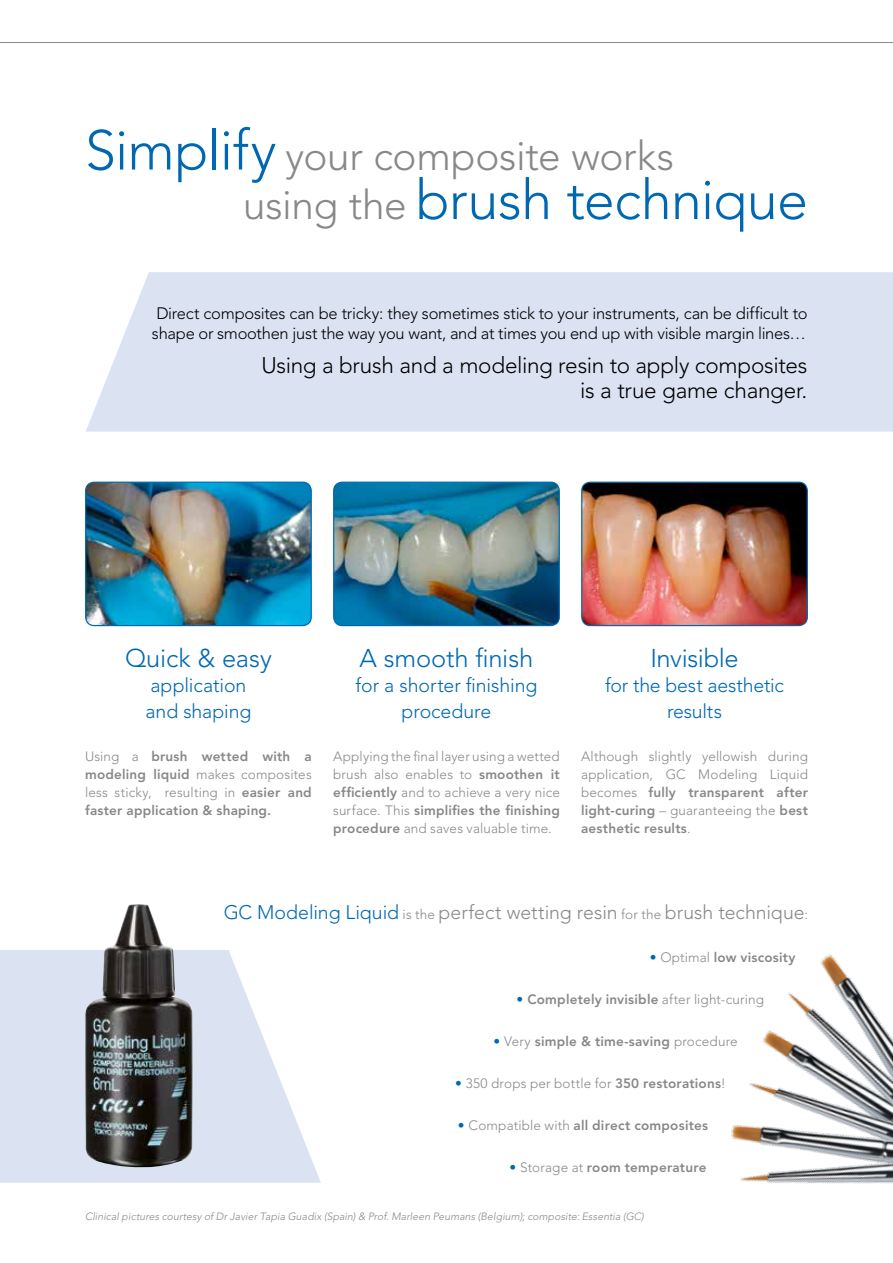
<style>
.page{position:relative;width:893px;height:1263px;background:#fff}
.page>*{position:absolute;margin:0;border:0;box-sizing:border-box;transform-origin:0 0}
.t1{font:300 55.5px "Avenir LT Std";letter-spacing:-.01em;color:#0068b3}
.t2{font:300 40.5px "Avenir LT Std";letter-spacing:-.005em;color:#878988}
.t3{font:300 25.5px "Avenir LT Std";letter-spacing:-.01em;color:#0068b3}
.t4{font:300 22.5px/25.5px "Avenir LT Std";letter-spacing:-.015em;color:#000;text-align:right}
.t5{font:300 19.5px/25.5px "Avenir LT Std";letter-spacing:-.005em;color:#0068b3;text-align:center}
.t6{font:300 19.5px "Avenir LT Std";letter-spacing:-.005em;color:#878988}
.t7{font:300 16.5px/19.5px "Avenir LT Std";letter-spacing:-.015em;color:#000}
.t8{font:300 13.5px/18px "Avenir LT Std";letter-spacing:.01em;color:#878988;text-align:justify}
.t9{font:800 13.5px/18px "Avenir LT Std";letter-spacing:.015em;color:#878988;text-align:justify}
.t10{font:italic 300 10.5px "Avenir LT Std";letter-spacing:.005em;color:#878988}
.s1{font-size:55.5px;color:#0068b3}
.s2{font-size:40.5px;color:#878988}
.s3{font-weight:300}
.s4{font-weight:800}
.s5{color:#0068b3}
.s6{font-size:13.5px}
.s7{font-weight:800;color:#0068b3}
</style>
<div class="page">
<img style="left:762px;top:954px;width:131px;height:94px">
<img style="left:749px;top:1048px;width:144px;height:61px">
<img style="left:731px;top:1109px;width:162px;height:47px">
<img style="left:740px;top:1156px;width:153px;height:28px">
<svg style="left:0;top:950px;width:321px;height:233px;fill:#dbe3f3"></svg>
<svg style="left:0;top:42px;width:893px;height:1px"></svg>
<img style="left:86px;top:482px;width:225px;height:143px">
<div style="left:85px;top:482px;width:227px;height:144px;border:1px solid #0068b3;border-radius:9px"></div>
<img style="left:334px;top:482px;width:225px;height:143px">
<div style="left:333px;top:482px;width:227px;height:144px;border:1px solid #0068b3;border-radius:9px"></div>
<img style="left:582px;top:482px;width:225px;height:143px">
<div style="left:581px;top:482px;width:227px;height:144px;border:1px solid #0068b3;border-radius:9px"></div>
<img style="left:84px;top:904px;width:109px;height:264px">
<div style="left:86px;top:272px;width:807px;height:160px;background:#dbe3f3"></div>
<h2 class="t2" style="left:85px;top:132px;width:590px"><span class="s1">Simplify</span> your composite works</h2>
<h1 class="t1" style="left:243px;top:167px;width:566px"><span class="s2">using the</span> brush technique</h1>
<p class="t7" style="left:152px;top:304px;width:657px">Direct composites can be tricky: they sometimes stick to your instruments, can be difficult to shape or smoothen just the way you want, and at times you end up with visible margin lines…</p>
<h3 class="t4" style="left:261px;top:352px;width:547px">Using a brush and a modeling resin to apply composites is a true game changer.</h3>
<h3 class="t3" style="left:125px;top:643px;width:148px">Quick &amp; easy</h3>
<h3 class="t5" style="left:145px;top:673px;width:107px;text-align:left">application and shaping</h3>
<p class="t9" style="left:85px;top:747px;width:228px"><span class="s3">Using a</span> brush wetted with a modeling liquid <span class="s3">makes composites less sticky, resulting in</span> easier and faster application &amp; shaping.</p>
<h3 class="t3" style="left:360px;top:643px;width:175px">A smooth finish</h3>
<h3 class="t5" style="left:356px;top:673px;width:183px">for a shorter finishing procedure</h3>
<p class="t8" style="left:333px;top:748px;width:228px">Applying the final layer using a wetted brush also enables to <span class="s4">smoothen it efficiently</span> and to achieve a very nice surface. This <span class="s4">simplifies the finishing procedure</span> and saves valuable time.</p>
<h3 class="t3" style="left:650px;top:643px;width:90px">Invisible</h3>
<h3 class="t5" style="left:605px;top:673px;width:180px">for the best aesthetic results</h3>
<p class="t8" style="left:581px;top:748px;width:228px">Although slightly yellowish during application, GC Modeling Liquid becomes <span class="s4">fully transparent after light-curing</span> – guaranteeing the <span class="s4">best aesthetic results</span>.</p>
<h3 class="t6" style="left:224px;top:901px;width:586px"><span class="s5">GC Modeling Liquid</span> <span class="s6">is the</span> perfect wetting resin <span class="s6">for the</span> brush technique<span class="s6">:</span></h3>
<p class="t9" style="left:650px;top:948px;width:147px"><span class="s5">•</span> <span class="s3">Optimal</span> low viscosity</p>
<p class="t9" style="left:517px;top:990px;width:249px"><span class="s5">•</span> Completely invisible <span class="s3">after light-curing</span></p>
<p class="t9" style="left:493px;top:1032px;width:246px"><span class="s5">•</span> <span class="s3">Very</span> simple &amp; time-saving <span class="s3">procedure</span></p>
<p class="t8" style="left:455px;top:1074px;width:272px"><span class="s7">•</span> 350 drops per bottle for <span class="s4">350 restorations</span>!</p>
<p class="t9" style="left:458px;top:1116px;width:252px"><span class="s5">•</span> <span class="s3">Compatible with</span> all direct composites</p>
<p class="t9" style="left:509px;top:1158px;width:198px"><span class="s5">•</span> <span class="s3">Storage at</span> room temperature</p>
<p class="t10" style="left:85px;top:1210px;width:560px">Clinical pictures courtesy of Dr Javier Tapia Guadix (Spain) &amp; Prof. Marleen Peumans (Belgium); composite: Essentia (GC)</p>
</div>
